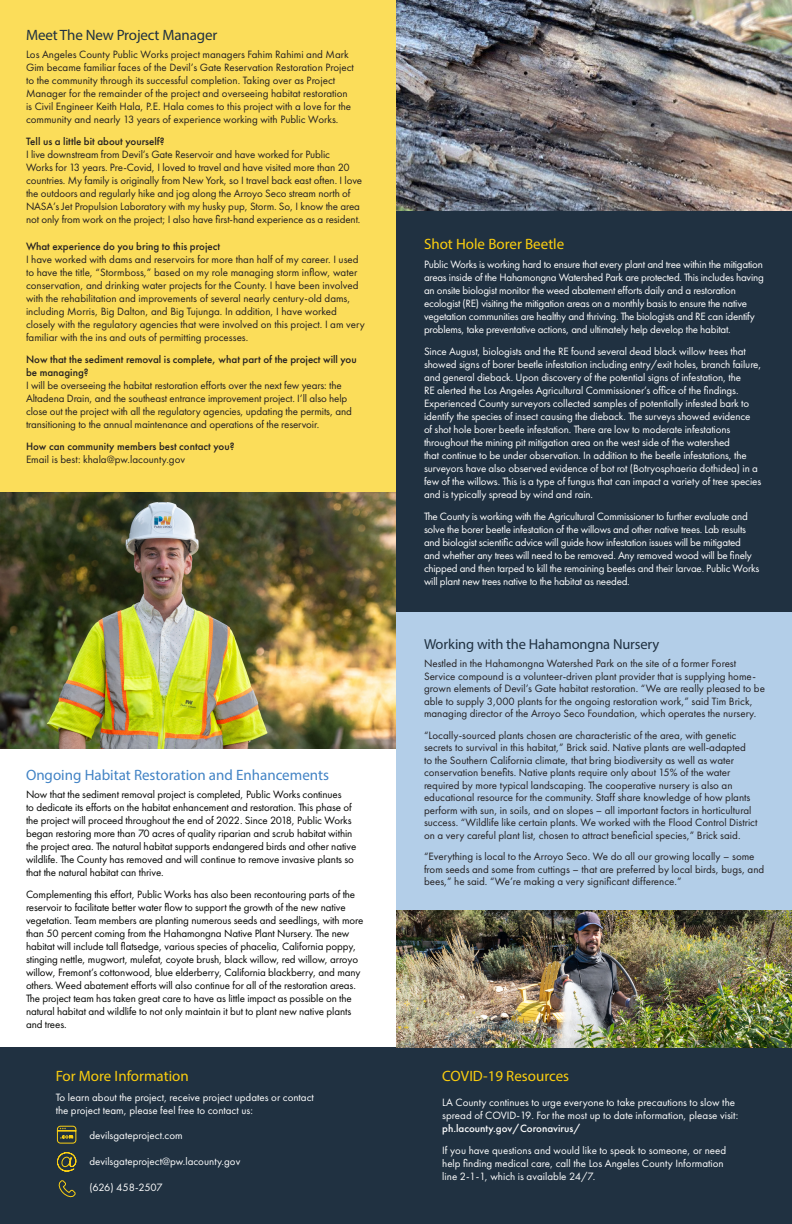
<style>
.page{position:relative;width:792px;height:1224px;background:#fff}
.page>*{position:absolute;margin:0;border:0;box-sizing:border-box;transform-origin:0 0}
.t1{font:15px "Myriad Pro";color:#fbce0f}
.t2{font:15px "Myriad Pro";color:#4283c5}
.t3{font:15px "Myriad Pro";letter-spacing:-.01em;color:#203141}
.t4{font:14.5px "Myriad Pro";letter-spacing:-.01em;color:#203141}
.t5{font:11px/13px "Futura PT";color:#231f20}
.t6{font:11px/13px "Futura PT";letter-spacing:-.01em;color:#fff}
.t7{font:11px/13px "Futura PT";letter-spacing:-.01em;color:#040503}
.t8{font:500 11px/13px "Futura PT";color:#231f20}
.t9{font:11px "Futura PT";letter-spacing:-.035em;color:#fff}
.s1{font-weight:500}
.s2{font-weight:400}
</style>
<div class="page">
<div style="left:396px;top:612px;width:396px;height:299px;background:#b3cee8"></div>
<div style="left:396px;top:211px;width:396px;height:401px;background:#203141"></div>
<div style="left:0;top:0;width:396px;height:492px;background:#fbdd5a"></div>
<div style="left:0;top:1048px;width:792px;height:176px;background:#203141"></div>
<svg style="left:58px;top:1180px;width:18px;height:18px"></svg>
<svg style="left:57px;top:1125px;width:20px;height:47px"></svg>
<img style="left:0;top:492px;width:396px;height:257px">
<img style="left:396px;top:911px;width:396px;height:137px">
<img style="left:396px;top:0;width:396px;height:211px">
<p class="t3" style="left:26px;top:26px;width:193px">Meet The New Project Manager</p>
<p class="t5" style="left:26px;top:48px;width:330px">Los Angeles County Public Works project managers Fahim Rahimi and Mark Gim became familiar faces of the Devil’s Gate Reservation Restoration Project to the community through its successful completion. Taking over as Project Manager for the remainder of the project and overseeing habitat restoration is Civil Engineer Keith Hala, P.E. Hala comes to this project with a love for the community and nearly 13 years of experience working with Public Works.</p>
<p class="t5" style="left:26px;top:135px;width:338px"><span class="s1">Tell us a little bit about yourself?<br></span>I live downstream from Devil’s Gate Reservoir and have worked for Public<br>Works for 13 years. Pre-Covid, I loved to travel and have visited more than 20 countries. My family is originally from New York, so I travel back east often. I love the outdoors and regularly hike and jog along the Arroyo Seco stream north of NASA’s Jet Propulsion Laboratory with my husky pup, Storm. So, I know the area not only from work on the project; I also have first-hand experience as a resident.</p>
<p class="t5" style="left:26px;top:239px;width:340px"><span class="s1">What experience do you bring to this project<br></span>I have worked with dams and reservoirs for more than half of my career. I used to have the title, “Stormboss,” based on my role managing storm inflow, water conservation, and drinking water projects for the County. I have been involved with the rehabilitation and improvements of several nearly century-old dams, including Morris, Big Dalton, and Big Tujunga. In addition, I have worked closely with the regulatory agencies that were involved on this project. I am very familiar with the ins and outs of permitting processes.</p>
<p class="t5" style="left:26px;top:352px;width:332px"><span class="s1">Now that the sediment removal is complete, what part of the project will you be managing?<br></span>I will be overseeing the habitat restoration efforts over the next few years: the Altadena Drain, and the southeast entrance improvement project. I’ll also help close out the project with all the regulatory agencies, updating the permits, and transitioning to the annual maintenance and operations of the reservoir.</p>
<p class="t8" style="left:26px;top:439px;width:210px">How can community members best contact you?<br><span class="s2">Email is best: khala@pw.lacounty.gov</span></p>
<p class="t2" style="left:26px;top:765px;width:305px">Ongoing Habitat Restoration and Enhancements</p>
<p class="t7" style="left:26px;top:788px;width:332px">Now that the sediment removal project is completed, Public Works continues<br>to dedicate its efforts on the habitat enhancement and restoration. This phase of the project will proceed throughout the end of 2022. Since 2018, Public Works began restoring more than 70 acres of quality riparian and scrub habitat within the project area. The natural habitat supports endangered birds and other native wildlife. The County has removed and will continue to remove invasive plants so that the natural habitat can thrive.</p>
<p class="t7" style="left:26px;top:888px;width:339px">Complementing this effort, Public Works has also been recontouring parts of the reservoir to facilitate better water flow to support the growth of the new native vegetation. Team members are planting numerous seeds and seedlings, with more than 50 percent coming from the Hahamongna Native Plant Nursery. The new habitat will include tall flatsedge, various species of phacelia, California poppy, stinging nettle, mugwort, mulefat, coyote brush, black willow, red willow, arroyo willow, Fremont’s cottonwood, blue elderberry, California blackberry, and many others. Weed abatement efforts will also continue for all of the restoration areas.<br>The project team has taken great care to have as little impact as possible on the natural habitat and wildlife to not only maintain it but to plant new native plants and trees.</p>
<p class="t1" style="left:56px;top:1067px;width:135px">For More Information</p>
<p class="t1" style="left:424px;top:235px;width:142px">Shot Hole Borer Beetle</p>
<p class="t6" style="left:424px;top:258px;width:341px">Public Works is working hard to ensure that every plant and tree within the mitigation areas inside of the Hahamongna Watershed Park are protected. This includes having an onsite biologist monitor the weed abatement efforts daily and a restoration ecologist (RE) visiting the mitigation areas on a monthly basis to ensure the native vegetation communities are healthy and thriving. The biologists and RE can identify problems, take preventative actions, and ultimately help develop the habitat.</p>
<p class="t6" style="left:424px;top:345px;width:339px">Since August, biologists and the RE found several dead black willow trees that showed signs of borer beetle infestation including entry/exit holes, branch failure, and general dieback. Upon discovery of the potential signs of infestation, the<br>RE alerted the Los Angeles Agricultural Commissioner’s office of the findings.<br>Experienced County surveyors collected samples of potentially infested bark to identify the species of insect causing the dieback. The surveys showed evidence of shot hole borer beetle infestation. There are low to moderate infestations throughout the mining pit mitigation area on the west side of the watershed<br>that continue to be under observation. In addition to the beetle infestations, the surveyors have also observed evidence of bot rot (Botryosphaeria dothidea) in a few of the willows. This is a type of fungus that can impact a variety of tree species and is typically spread by wind and rain.</p>
<p class="t6" style="left:424px;top:510px;width:337px">The County is working with the Agricultural Commissioner to further evaluate and solve the borer beetle infestation of the willows and other native trees. Lab results and biologist scientific advice will guide how infestation issues will be mitigated and whether any trees will need to be removed. Any removed wood will be finely chipped and then tarped to kill the remaining beetles and their larvae. Public Works will plant new trees native to the habitat as needed.</p>
<p class="t4" style="left:424px;top:635px;width:237px">Working with the Hahamongna Nursery</p>
<p class="t5" style="left:424px;top:657px;width:343px;line-height:12.5px">Nestled in the Hahamongna Watershed Park on the site of a former Forest Service compound is a volunteer-driven plant provider that is supplying home&shy;grown elements of Devil’s Gate habitat restoration. “We are really pleased to be able to supply 3,000 plants for the ongoing restoration work,” said Tim Brick, managing director of the Arroyo Seco Foundation, which operates the nursery.</p>
<p class="t5" style="left:424px;top:729px;width:335px;line-height:12.5px">“Locally-sourced plants chosen are characteristic of the area, with genetic secrets to survival in this habitat,” Brick said. Native plants are well-adapted<br>to the Southern California climate, that bring biodiversity as well as water conservation benefits. Native plants require only about 15% of the water required by more typical landscaping. The cooperative nursery is also an educational resource for the community. Staff share knowledge of how plants perform with sun, in soils, and on slopes – all important factors in horticultural success. “Wildlife like certain plants. We worked with the Flood Control District on a very careful plant list, chosen to attract beneficial species,” Brick said.</p>
<p class="t5" style="left:424px;top:850px;width:342px;line-height:12.5px">“Everything is local to the Arroyo Seco. We do all our growing locally – some from seeds and some from cuttings – that are preferred by local birds, bugs, and bees,” he said. “We’re making a very significant difference.”</p>
<p class="t1" style="left:442px;top:1067px;width:128px">COVID-19 Resources</p>
<p class="t6" style="left:56px;top:1090px;width:260px">To learn about the project, receive project updates or contact the project team, please feel free to contact us:</p>
<p class="t6" style="left:442px;top:1096px;width:298px">LA County continues to urge everyone to take precautions to slow the spread of COVID-19. For the most up to date information, please visit: <span class="s1">ph.lacounty.gov/Coronavirus/</span></p>
<p class="t6" style="left:442px;top:1144px;width:285px">If you have questions and would like to speak to someone, or need help finding medical care, call the Los Angeles County Information line 2-1-1, which is available 24/7.</p>
<p class="t6" style="left:89px;top:1129px;width:95px">devilsgateproject.com</p>
<p class="t6" style="left:89px;top:1155px;width:153px">devilsgateproject@pw.lacounty.gov</p>
<p class="t9" style="left:89px;top:1181px;width:75px">(626) 458-2507</p>
</div>
